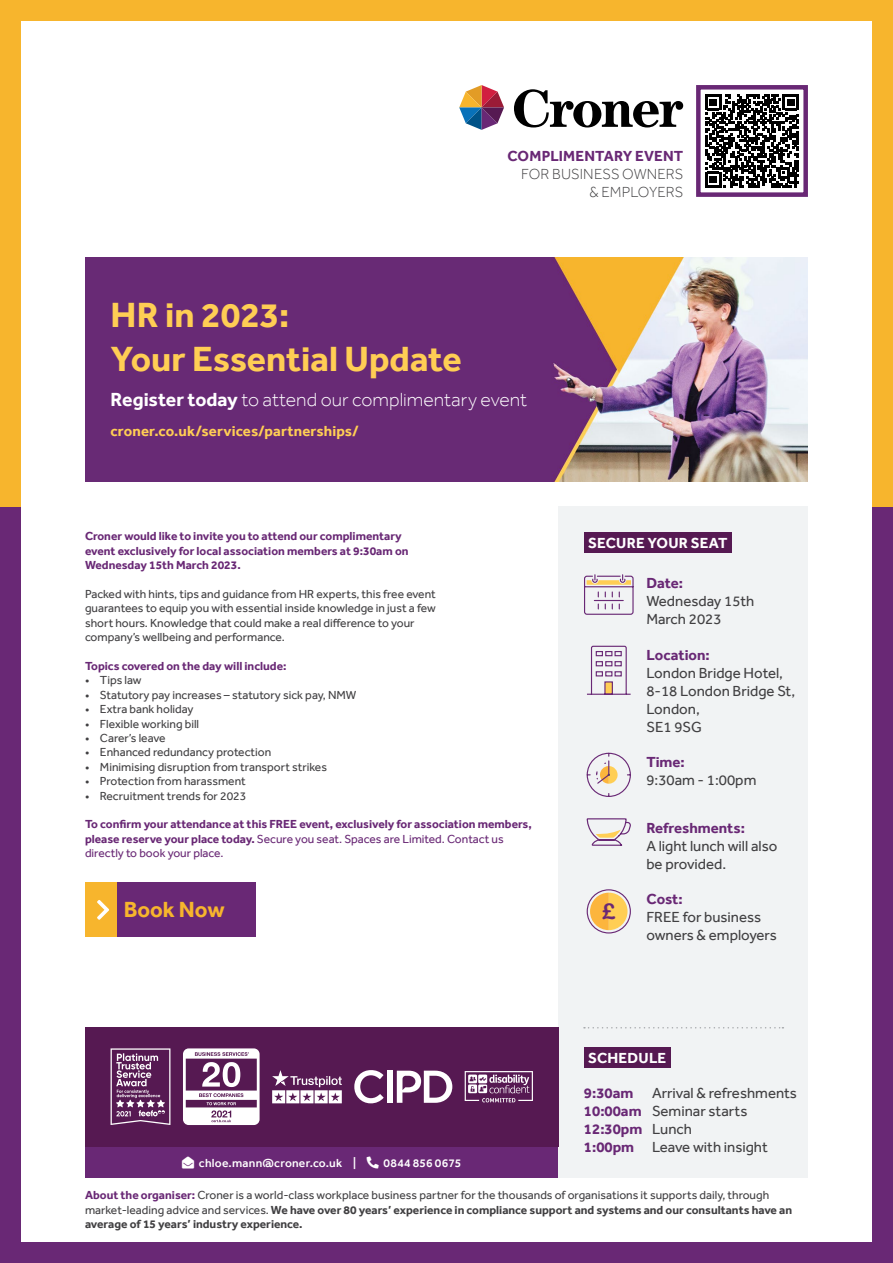
<style>
.page{position:relative;width:893px;height:1263px;background:#fff}
.page>*{position:absolute;margin:0;border:0;box-sizing:border-box;transform-origin:0 0}
.t1{font:700 36px/43.2px "Effra";color:#ffce54}
.t2{font:700 22.5px "Effra";color:#f7b52d}
.t3{font:21.6px "Arial Rounded MT Bold";color:#692875}
.t4{font:300 19.5px "Effra";color:#fff}
.t5{font:15px/18px "Effra";color:#414042}
.t6{font:700 15px "Effra";color:#692875}
.t7{font:700 15px "Effra";letter-spacing:.01em;color:#ffce54}
.t8{font:300 15px/18px "Effra";letter-spacing:.005em;color:#414042;text-align:right}
.t9{font:700 15px "Effra";letter-spacing:.01em;color:#fff}
.t10{font:12px/14.4px "Effra";color:#414042}
.t11{font:700 12px/14.4px "Effra";color:#692875}
.t12{font:500 12px "Effra";letter-spacing:.02em;color:#fff}
.s1{font-weight:700}
.s2{font-weight:400}
.s3{font-weight:700;color:#692875}
</style>
<div class="page">
<div style="left:0;top:507px;width:893px;height:756px;background:#692875"></div>
<div style="left:0;top:0;width:893px;height:507px;background:#f7b52d"></div>
<div style="left:21px;top:21px;width:851px;height:1221px;background:#fff"></div>
<img style="left:85px;top:258px;width:723px;height:223px">
<div style="left:85px;top:1146px;width:473px;height:32px;background:#692875"></div>
<div style="left:558px;top:507px;width:250px;height:671px;background:#f1f3f4"></div>
<div style="left:85px;top:1027px;width:473px;height:119px;background:#561952"></div>
<div style="left:584px;top:1047px;width:86px;height:21px;background:#561952"></div>
<div style="left:584px;top:532px;width:148px;height:21px;background:#561952"></div>
<svg style="left:459px;top:85px;width:45px;height:45px"></svg>
<svg style="left:514px;top:89px;width:169px;height:38px"></svg>
<svg style="left:584px;top:1027px;width:199px;height:1px"></svg>
<svg style="left:587px;top:645px;width:44px;height:50px"></svg>
<svg style="left:586px;top:752px;width:45px;height:45px"></svg>
<svg style="left:590px;top:893px;width:37px;height:37px"></svg>
<div style="left:587px;top:889px;width:44px;height:44px;border:1px solid #692875;border-radius:50%"></div>
<svg style="left:584px;top:574px;width:50px;height:41px"></svg>
<div style="left:696px;top:85px;width:112px;height:112px;border:4px solid #692875"></div>
<svg style="left:272px;top:1070px;width:70px;height:33px"></svg>
<svg style="left:111px;top:1048px;width:59px;height:77px"></svg>
<svg style="left:183px;top:1048px;width:77px;height:77px"></svg>
<svg style="left:354px;top:1070px;width:30px;height:33px"></svg>
<svg style="left:397px;top:1070px;width:55px;height:33px"></svg>
<div style="left:387px;top:1071px;width:5px;height:32px;background:#fff"></div>
<svg style="left:705px;top:94px;width:94px;height:94px"></svg>
<svg style="left:586px;top:818px;width:45px;height:28px"></svg>
<svg style="left:465px;top:1071px;width:68px;height:31px"></svg>
<div style="left:116px;top:882px;width:140px;height:55px;background:#692875"></div>
<div style="left:85px;top:882px;width:31px;height:55px;background:#f7b52d"></div>
<svg style="left:97px;top:900px;width:12px;height:20px"></svg>
<p class="t6" style="left:507px;top:147px;width:177px">COMPLIMENTARY EVENT</p>
<p class="t8" style="left:521px;top:165px;width:163px">FOR BUSINESS OWNERS &amp; EMPLOYERS</p>
<h1 class="t1" style="left:111px;top:293px;width:353px">HR in 2023:<br>Your Essential Update</h1>
<h3 class="t4" style="left:111px;top:388px;width:418px"><span class="s1">Register today</span> to attend our complimentary event</h3>
<p class="t7" style="left:111px;top:422px;width:250px">croner.co.uk/services/partnerships/</p>
<p class="t11" style="left:85px;top:529px;width:325px">Croner would like to invite you to attend our complimentary event exclusively for local association members at 9:30am on<br>Wednesday 15th March 2023.</p>
<p class="t10" style="left:85px;top:587px;width:352px">Packed with hints, tips and guidance from HR experts, this free event guarantees to equip you with essential inside knowledge in just a few short hours. Knowledge that could make a real difference to your company’s wellbeing and performance.</p>
<p class="t11" style="left:85px;top:659px;width:203px">Topics covered on the day will include:</p>
<p class="t10" style="left:85px;top:673px;width:58px">• Tips law</p>
<p class="t10" style="left:85px;top:687px;width:273px">• Statutory pay increases – statutory sick pay, NMW</p>
<p class="t10" style="left:85px;top:702px;width:110px">• Extra bank holiday</p>
<p class="t10" style="left:85px;top:716px;width:116px">• Flexible working bill</p>
<p class="t10" style="left:85px;top:731px;width:82px">• Carer’s leave</p>
<p class="t10" style="left:85px;top:745px;width:188px">• Enhanced redundancy protection</p>
<p class="t10" style="left:85px;top:759px;width:243px">• Minimising disruption from transport strikes</p>
<p class="t10" style="left:85px;top:774px;width:162px">• Protection from harassment</p>
<p class="t10" style="left:85px;top:788px;width:163px">• Recruitment trends for 2023</p>
<p class="t11" style="left:85px;top:817px;width:448px">To confirm your attendance at this FREE event, exclusively for association members, please reserve your place today. <span class="s2">Secure you seat. Spaces are Limited. Contact us directly to book your place.</span></p>
<h2 class="t2" style="left:124px;top:896px;width:102px">Book Now</h2>
<p class="t12" style="left:199px;top:1156px;width:264px">chloe.mann@croner.co.uk | □■●▼ 0844 856 0675</p>
<p class="t9" style="left:588px;top:534px;width:141px">SECURE YOUR SEAT</p>
<p class="t6" style="left:646px;top:574px;width:38px">Date:</p>
<p class="t5" style="left:646px;top:592px;width:110px">Wednesday 15th<br>March 2023</p>
<p class="t6" style="left:646px;top:646px;width:65px">Location:</p>
<p class="t5" style="left:646px;top:664px;width:150px">London Bridge Hotel,<br>8-18 London Bridge St,<br>London,<br>SE1 9SG</p>
<p class="t6" style="left:646px;top:753px;width:40px">Time:</p>
<p class="t5" style="left:646px;top:771px;width:112px">9:30am - 1:00pm</p>
<h3 class="t3" style="left:603px;top:898px;width:14px">£</h3>
<p class="t6" style="left:646px;top:818px;width:100px">Refreshments:</p>
<p class="t5" style="left:646px;top:836px;width:132px">A light lunch will also be provided.</p>
<p class="t6" style="left:646px;top:889px;width:38px">Cost:</p>
<p class="t5" style="left:646px;top:907px;width:132px">FREE for business owners &amp; employers</p>
<p class="t9" style="left:588px;top:1049px;width:79px">SCHEDULE</p>
<p class="t5" style="left:584px;top:1084px;width:215px"><span class="s3">9:30am</span> Arrival &amp; refreshments<br><span class="s3">10:00am</span> Seminar starts<br><span class="s3">12:30pm</span> Lunch<br><span class="s3">1:00pm</span> Leave with insight</p>
<p class="t10" style="left:85px;top:1188px;width:709px"><span class="s3">About the organiser:</span> Croner is a world-class workplace business partner for the thousands of organisations it supports daily, through market-leading advice and services. <span class="s1">We have over 80 years’ experience in compliance support and systems and our consultants have an average of 15 years’ industry experience.</span></p>
</div>
